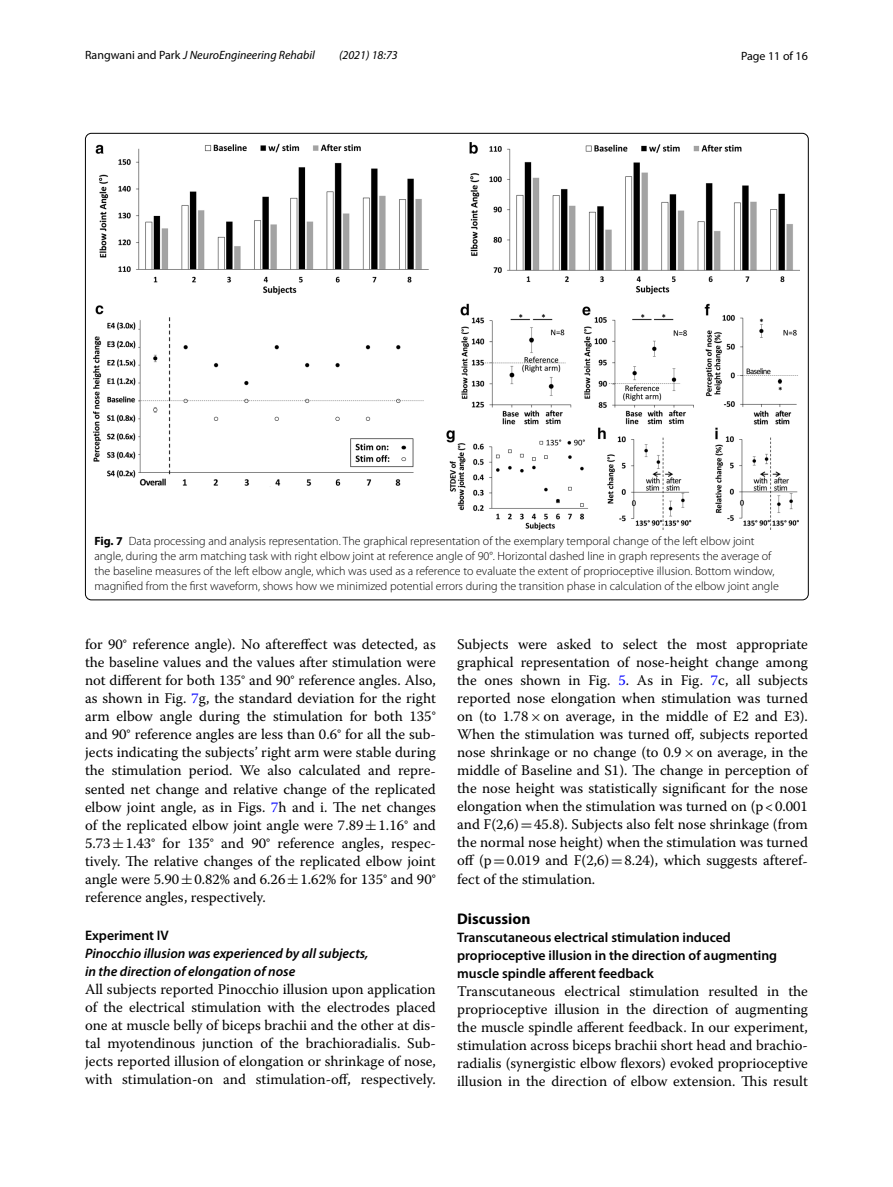
<style>
.page{position:relative;width:893px;height:1187px;background:#fff}
.page>*{position:absolute;margin:0;border:0;box-sizing:border-box;transform-origin:0 0}
.t1{font:700 15.45px "Myriad Pro";color:#000}
.t2{font:14.7px/18px "Warnock Pro";color:#000;text-align:justify}
.t3{font:600 13.8px/18px "Myriad Pro";color:#000}
.t4{font:italic 600 13.8px/18px "Myriad Pro";color:#000}
.t5{font:300 12px/15px "Myriad Pro";color:#000}
.t6{font:italic 12px "Myriad Pro";color:#000}
.t7{font:12px "Myriad Pro";color:#000}
.s1{font-style:normal}
.s2{font-weight:700}
.s3{color:#00f}
.s4{font-family:"MTSY"}
</style>
<div class="page">
<img style="left:94px;top:142px;width:706px;height:387px">
<p class="t6" style="left:85px;top:48px;width:231px"><span class="s1">Rangwani and Park</span> J NeuroEngineering Rehabil</p>
<p class="t6" style="left:339px;top:48px;width:60px">(2021) 18:73</p>
<p class="t7" style="left:741px;top:48px;width:68px">Page 11 of 16</p>
<p class="t5" style="left:94px;top:533px;width:686px"><span class="s2">Fig. 7</span> Data processing and analysis representation. The graphical representation of the exemplary temporal change of the left elbow joint angle, during the arm matching task with right elbow joint at reference angle of 90°. Horizontal dashed line in graph represents the average of the baseline measures of the left elbow angle, which was used as a reference to evaluate the extent of proprioceptive illusion. Bottom window, magnified from the first waveform, shows how we minimized potential errors during the transition phase in calculation of the elbow joint angle</p>
<p class="t2" style="left:85px;top:635px;width:352px">for 90° reference angle). No aftereffect was detected, as the baseline values and the values after stimulation were not different for both 135° and 90° reference angles. Also, as shown in Fig. <span class="s3">7</span>g, the standard deviation for the right arm elbow angle during the stimulation for both 135° and 90° reference angles are less than 0.6° for all the sub&shy;jects indicating the subjects’ right arm were stable during the stimulation period. We also calculated and repre&shy;sented net change and relative change of the replicated elbow joint angle, as in Figs. <span class="s3">7</span>h and i. The net changes of the replicated elbow joint angle were 7.89<span class="s4">±</span>1.16° and 5.73<span class="s4">±</span>1.43° for 135° and 90° reference angles, respec&shy;tively. The relative changes of the replicated elbow joint angle were 5.90<span class="s4">±</span>0.82% and 6.26<span class="s4">±</span>1.62% for 135° and 90° reference angles, respectively.</p>
<p class="t3" style="left:85px;top:926px;width:85px">Experiment IV</p>
<p class="t4" style="left:85px;top:944px;width:285px">Pinocchio illusion was experienced by all subjects, in the direction of elongation of nose</p>
<p class="t2" style="left:85px;top:980px;width:352px">All subjects reported Pinocchio illusion upon application of the electrical stimulation with the electrodes placed one at muscle belly of biceps brachii and the other at dis&shy;tal myotendinous junction of the brachioradialis. Sub&shy;jects reported illusion of elongation or shrinkage of nose, with stimulation-on and stimulation-off, respectively.</p>
<p class="t2" style="left:457px;top:635px;width:352px">Subjects were asked to select the most appropriate graphical representation of nose-height change among the ones shown in Fig. <span class="s3">5</span>. As in Fig. <span class="s3">7</span>c, all subjects reported nose elongation when stimulation was turned on (to 1.78<span class="s4">×</span>on average, in the middle of E2 and E3).<br>When the stimulation was turned off, subjects reported nose shrinkage or no change (to 0.9<span class="s4">×</span>on average, in the middle of Baseline and S1). The change in perception of the nose height was statistically significant for the nose elongation when the stimulation was turned on (p&lt;0.001 and F(2,6)<span class="s4">=</span>45.8). Subjects also felt nose shrinkage (from the normal nose height) when the stimulation was turned off (p<span class="s4">=</span>0.019 and F(2,6)<span class="s4">=</span>8.24), which suggests afteref&shy;fect of the stimulation.</p>
<p class="t1" style="left:457px;top:909px;width:75px">Discussion</p>
<p class="t3" style="left:457px;top:928px;width:322px">Transcutaneous electrical stimulation induced proprioceptive illusion in the direction of augmenting muscle spindle afferent feedback</p>
<p class="t2" style="left:457px;top:982px;width:352px">Transcutaneous electrical stimulation resulted in the proprioceptive illusion in the direction of augmenting the muscle spindle afferent feedback. In our experiment, stimulation across biceps brachii short head and brachio&shy;radialis (synergistic elbow flexors) evoked proprioceptive illusion in the direction of elbow extension. This result</p>
</div>
